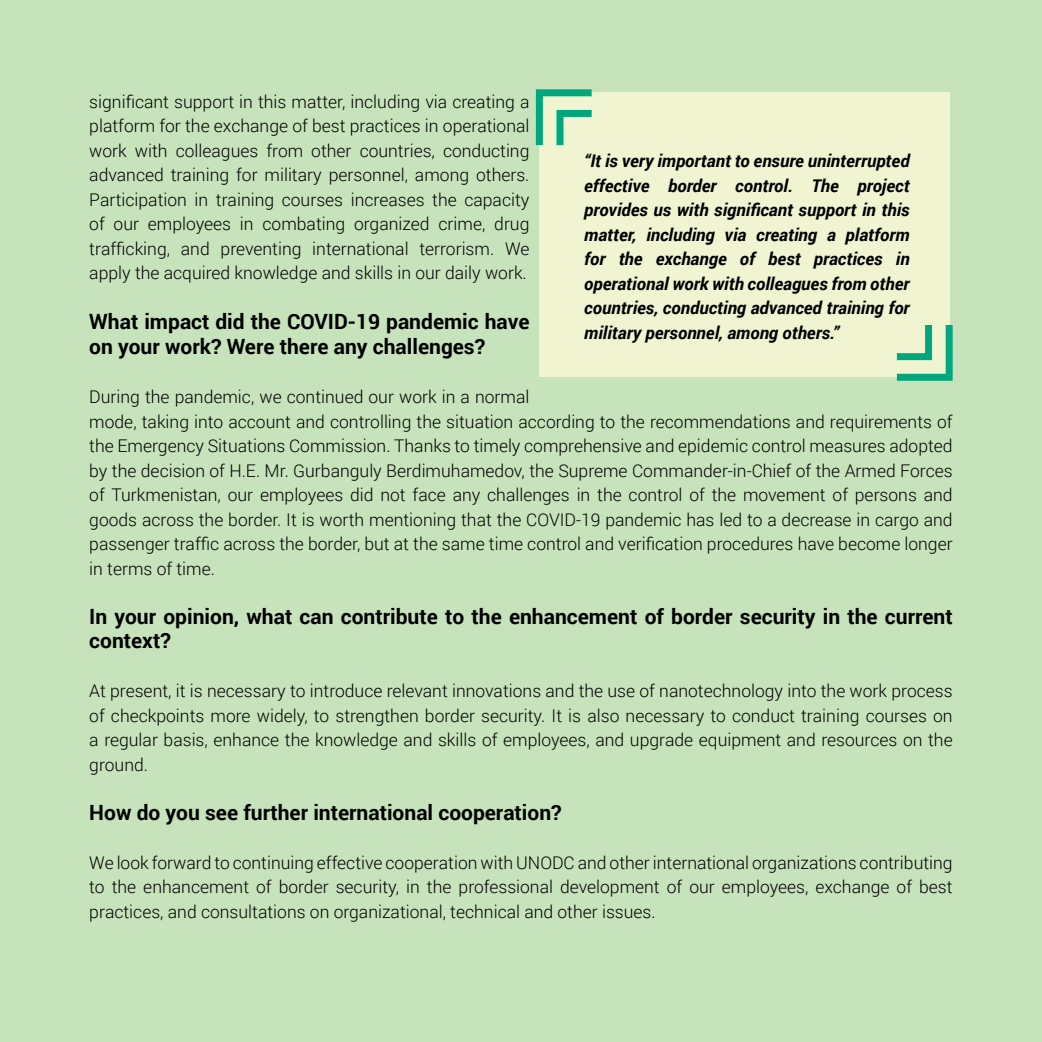
<style>
.page{position:relative;width:1042px;height:1042px;background:#c7e3bb}
.page>*{position:absolute;margin:0;border:0;box-sizing:border-box;transform-origin:0 0}
.t1{font:700 21px/25.2px "Roboto";color:#000}
.t2{font:300 17.5px/24.5px "Roboto";color:#000;text-align:justify}
.t3{font:italic 700 17.5px/24.5px "Roboto";color:#000;text-align:justify}
</style>
<div class="page">
<div style="left:539px;top:93px;width:410px;height:284px;background:#f0f4d1"></div>
<svg style="left:535px;top:89px;width:64px;height:57px"></svg>
<svg style="left:896px;top:318px;width:57px;height:63px"></svg>
<p class="t2" style="left:89px;top:89px;width:442px">significant support in this matter, including via creating a platform for the exchange of best practices in operational work with colleagues from other countries, conducting advanced training for military personnel, among others.<br>Participation in training courses increases the capacity of our employees in combating organized crime, drug trafficking, and preventing international terrorism. We apply the acquired knowledge and skills in our daily work.</p>
<p class="t1" style="left:89px;top:308px;width:442px">What impact did the COVID-19 pandemic have on your work? Were there any challenges?</p>
<p class="t2" style="left:89px;top:384px;width:865px;text-align:left">During the pandemic, we continued our work in a normal<br>mode, taking into account and controlling the situation according to the recommendations and requirements of the Emergency Situations Commission. Thanks to timely comprehensive and epidemic control measures adopted by the decision of H.E. Mr. Gurbanguly Berdimuhamedov, the Supreme Commander-in-Chief of the Armed Forces of Turkmenistan, our employees did not face any challenges in the control of the movement of persons and goods across the border. It is worth mentioning that the COVID-19 pandemic has led to a decrease in cargo and passenger traffic across the border, but at the same time control and verification procedures have become longer in terms of time.</p>
<p class="t1" style="left:89px;top:603px;width:865px;line-height:24.5px">In your opinion, what can contribute to the enhancement of border security in the current context?</p>
<p class="t2" style="left:89px;top:678px;width:865px">At present, it is necessary to introduce relevant innovations and the use of nanotechnology into the work process of checkpoints more widely, to strengthen border security. It is also necessary to conduct training courses on a regular basis, enhance the knowledge and skills of employees, and upgrade equipment and resources on the ground.</p>
<p class="t1" style="left:89px;top:799px;width:474px">How do you see further international cooperation?</p>
<p class="t2" style="left:89px;top:849px;width:865px">We look forward to continuing effective cooperation with UNODC and other international organizations contributing to the enhancement of border security, in the professional development of our employees, exchange of best practices, and consultations on organizational, technical and other issues.</p>
<p class="t3" style="left:584px;top:148px;width:327px">“It is very important to ensure uninterrupted effective border control. The project provides us with significant support in this matter, including via creating a platform for the exchange of best practices in operational work with colleagues from other countries, conducting advanced training for military personnel, among others.”</p>
</div>
